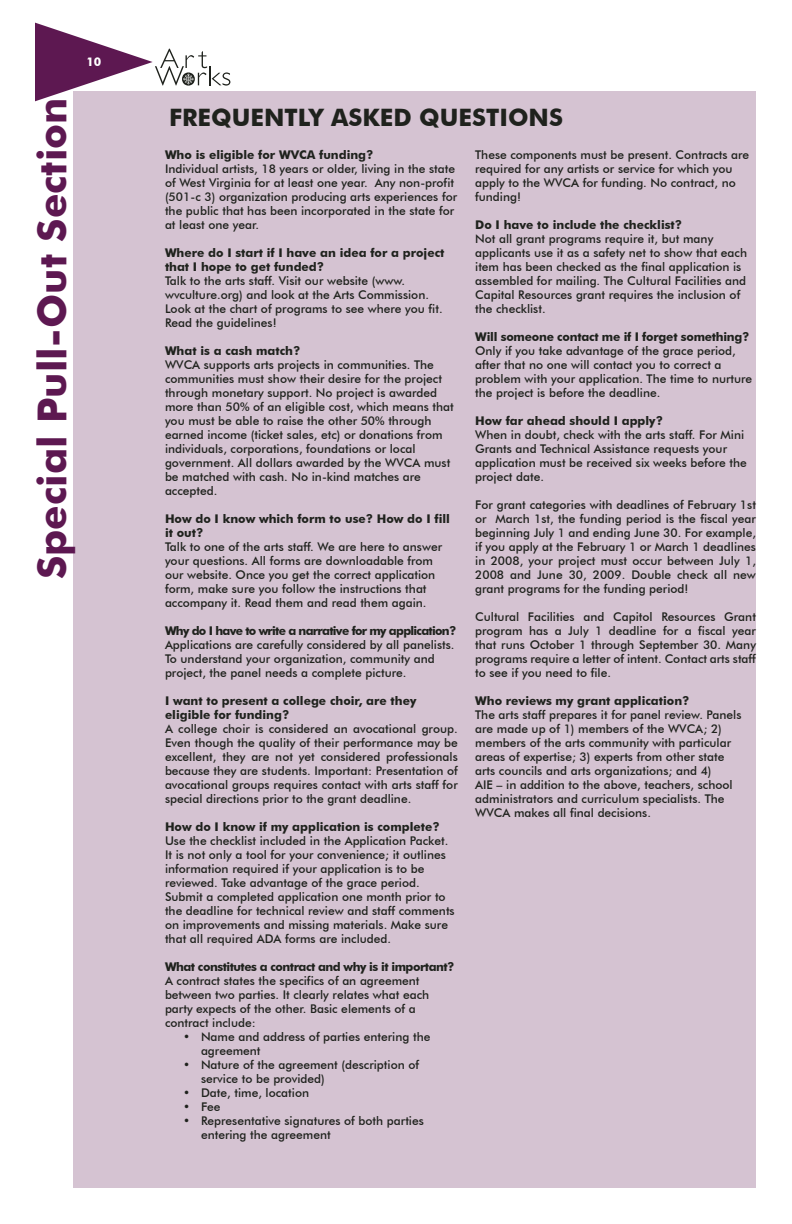
<style>
.page{position:relative;width:792px;height:1224px;background:#fff}
.page>*{position:absolute;margin:0;border:0;box-sizing:border-box;transform-origin:0 0}
.t1{font:700 40px "Futura BT";color:#5d1851}
.t2{font:700 24px "Futura BT";color:#1f221d}
.t3{font:500 12px/14px "Futura BT";color:#1f221d}
.t4{font:700 12px/14px "Futura BT";color:#1f221d}
.t5{font:700 12px "Futura BT";letter-spacing:-.06em;color:#1f221d}
.t6{font:700 12px "Futura BT";letter-spacing:-.04em;color:#1f221d}
.t7{font:700 12px "Futura BT";letter-spacing:-.02em;color:#1f221d}
.t8{font:700 12px "Futura BT";color:#fff}
</style>
<div class="page">
<svg style="left:35px;top:22px;width:195px;height:81px"></svg>
<div style="left:74px;top:91px;width:682px;height:1097px;background:#d5c3d2"></div>
<p class="t8" style="left:86px;top:55px;width:16px">10</p>
<h1 class="t1" style="left:28px;top:579px;width:483px;rotate:-90deg">Special Pull-Out Section</h1>
<h2 class="t2" style="left:169px;top:103px;width:395px">FREQUENTLY ASKED QUESTIONS</h2>
<p class="t4" style="left:165px;top:148px;width:210px">Who is eligible for WVCA funding?</p>
<p class="t3" style="left:165px;top:162px;width:294px">Individual artists, 18 years or older, living in the state of West Virginia for at least one year. Any non-profit (501-c 3) organization producing arts experiences for the public that has been incorporated in the state for at least one year.</p>
<p class="t4" style="left:165px;top:246px;width:281px">Where do I start if I have an idea for a project that I hope to get funded?</p>
<p class="t3" style="left:165px;top:274px;width:279px">Talk to the arts staff. Visit our website (www. wvculture.org) and look at the Arts Commission.<br>Look at the chart of programs to see where you fit.<br>Read the guidelines!</p>
<p class="t4" style="left:165px;top:344px;width:137px">What is a cash match?</p>
<p class="t3" style="left:165px;top:358px;width:290px">WVCA supports arts projects in communities. The communities must show their desire for the project through monetary support. No project is awarded more than 50% of an eligible cost, which means that you must be able to raise the other 50% through earned income (ticket sales, etc) or donations from individuals, corporations, foundations or local government. All dollars awarded by the WVCA must be matched with cash. No in-kind matches are accepted.</p>
<p class="t4" style="left:165px;top:512px;width:286px">How do I know which form to use? How do I fill it out?</p>
<p class="t3" style="left:165px;top:540px;width:279px">Talk to one of the arts staff. We are here to answer your questions. All forms are downloadable from our website. Once you get the correct application form, make sure you follow the instructions that accompany it. Read them and read them again.</p>
<p class="t5" style="left:165px;top:624px;width:293px">Why do I have to write a narrative for my application?</p>
<p class="t3" style="left:165px;top:638px;width:291px">Applications are carefully considered by all panelists.<br>To understand your organization, community and project, the panel needs a complete picture.</p>
<p class="t4" style="left:165px;top:694px;width:253px">I want to present a college choir, are they eligible for funding?</p>
<p class="t3" style="left:165px;top:722px;width:294px;text-align:justify">A college choir is considered an avocational group.<br>Even though the quality of their performance may be excellent, they are not yet considered professionals because they are students. Important: Presentation of avocational groups requires contact with arts staff for special directions prior to the grant deadline.</p>
<p class="t4" style="left:165px;top:820px;width:276px">How do I know if my application is complete?</p>
<p class="t3" style="left:165px;top:834px;width:291px">Use the checklist included in the Application Packet.<br>It is not only a tool for your convenience; it outlines information required if your application is to be reviewed. Take advantage of the grace period.<br>Submit a completed application one month prior to the deadline for technical review and staff comments on improvements and missing materials. Make sure that all required ADA forms are included.</p>
<p class="t6" style="left:165px;top:960px;width:291px">What constitutes a contract and why is it important?</p>
<p class="t3" style="left:165px;top:974px;width:266px">A contract states the specifics of an agreement between two parties. It clearly relates what each party expects of the other. Basic elements of a contract include:</p>
<p class="t3" style="left:201px;top:1030px;width:231px;text-indent:-18px">• Name and address of parties entering the agreement</p>
<p class="t3" style="left:201px;top:1058px;width:220px;text-indent:-18px">• Nature of the agreement (description of service to be provided)</p>
<p class="t3" style="left:183px;top:1086px;width:128px">• Date, time, location</p>
<p class="t3" style="left:183px;top:1100px;width:39px">• Fee</p>
<p class="t3" style="left:201px;top:1114px;width:224px;text-indent:-18px">• Representative signatures of both parties entering the agreement</p>
<p class="t3" style="left:475px;top:148px;width:276px">These components must be present. Contracts are required for any artists or service for which you apply to the WVCA for funding. No contract, no funding!</p>
<p class="t4" style="left:475px;top:218px;width:208px">Do I have to include the checklist?</p>
<p class="t3" style="left:475px;top:232px;width:273px">Not all grant programs require it, but many applicants use it as a safety net to show that each item has been checked as the final application is assembled for mailing. The Cultural Facilities and Capital Resources grant requires the inclusion of the checklist.</p>
<p class="t7" style="left:475px;top:330px;width:276px">Will someone contact me if I forget something?</p>
<p class="t3" style="left:475px;top:344px;width:279px">Only if you take advantage of the grace period, after that no one will contact you to correct a problem with your application. The time to nurture the project is before the deadline.</p>
<p class="t4" style="left:475px;top:414px;width:189px">How far ahead should I apply?</p>
<p class="t3" style="left:475px;top:428px;width:273px">When in doubt, check with the arts staff. For Mini Grants and Technical Assistance requests your application must be received six weeks before the project date.</p>
<p class="t3" style="left:475px;top:498px;width:282px;text-align:justify">For grant categories with deadlines of February 1st or March 1st, the funding period is the fiscal year beginning July 1 and ending June 30. For example, if you apply at the February 1 or March 1 deadlines in 2008, your project must occur between July 1, 2008 and June 30, 2009. Double check all new grant programs for the funding period!</p>
<p class="t3" style="left:475px;top:610px;width:282px;text-align:justify">Cultural Facilities and Capitol Resources Grant program has a July 1 deadline for a fiscal year that runs October 1 through September 30. Many programs require a letter of intent. Contact arts staff to see if you need to file.</p>
<p class="t4" style="left:475px;top:694px;width:216px">Who reviews my grant application?</p>
<p class="t3" style="left:475px;top:708px;width:268px">The arts staff prepares it for panel review. Panels are made up of 1) members of the WVCA; 2) members of the arts community with particular areas of expertise; 3) experts from other state arts councils and arts organizations; and 4)<br>AIE – in addition to the above, teachers, school administrators and curriculum specialists. The WVCA makes all final decisions.</p>
</div>
